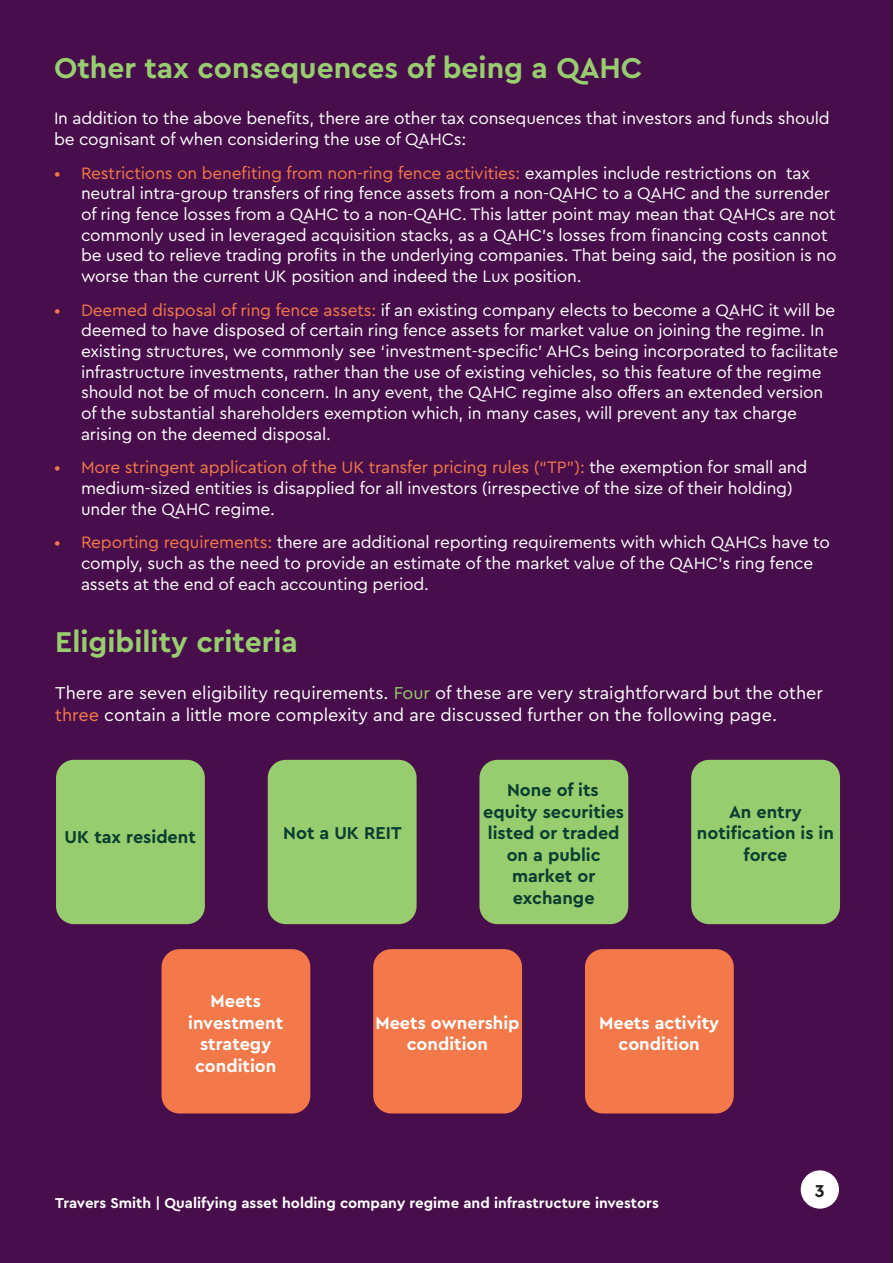
<style>
.page{position:relative;width:893px;height:1263px;background:#480e4b}
.page>*{position:absolute;margin:0;border:0;box-sizing:border-box;transform-origin:0 0}
.t1{font:700 30px "Cera Pro";color:#97cd6e}
.t2{font:18px/21.6px "Cera Pro";color:#fff}
.t3{font:700 18px/21.6px "Cera Pro";color:#093e31;text-align:center}
.t4{font:700 18px/21.6px "Cera Pro";color:#fff;text-align:center}
.folioPageNumber{font:700 18px "Cera Pro";color:#231f20}
.t5{font:17.25px/20.7px "Cera Pro";letter-spacing:-.01em;color:#fff}
.folio{font:700 15px "Cera Pro";color:#fff}
.s1{color:#f4794a}
.s2{color:#97cd6e}
</style>
<div class="page">
<div style="left:56px;top:760px;width:149px;height:164px;background:#97cd6e;border-radius:18px"></div>
<div style="left:268px;top:760px;width:149px;height:164px;background:#97cd6e;border-radius:18px"></div>
<div style="left:479px;top:760px;width:149px;height:164px;background:#97cd6e;border-radius:18px"></div>
<div style="left:691px;top:760px;width:149px;height:164px;background:#97cd6e;border-radius:18px"></div>
<div style="left:162px;top:949px;width:148px;height:164px;background:#f4794a;border-radius:18px"></div>
<div style="left:373px;top:949px;width:149px;height:164px;background:#f4794a;border-radius:18px"></div>
<div style="left:585px;top:949px;width:149px;height:164px;background:#f4794a;border-radius:18px"></div>
<div style="left:801px;top:1170px;width:38px;height:39px;background:#fff;border-radius:50%"></div>
<p class="t1" style="left:54px;top:48px;width:590px">Other tax consequences of being a QAHC</p>
<p class="t5" style="left:54px;top:108px;width:777px">In addition to the above benefits, there are other tax consequences that investors and funds should be cognisant of when considering the use of QAHCs:</p>
<p class="t5" style="left:81px;top:162px;width:757px;text-indent:-27px"><span class="s1">• Restrictions on benefiting from non-ring fence activities:</span> examples include restrictions on tax neutral intra-group transfers of ring fence assets from a non-QAHC to a QAHC and the surrender of ring fence losses from a QAHC to a non-QAHC. This latter point may mean that QAHCs are not commonly used in leveraged acquisition stacks, as a QAHC’s losses from financing costs cannot be used to relieve trading profits in the underlying companies. That being said, the position is no worse than the current UK position and indeed the Lux position.</p>
<p class="t5" style="left:81px;top:299px;width:759px;text-indent:-27px"><span class="s1">• Deemed disposal of ring fence assets:</span> if an existing company elects to become a QAHC it will be deemed to have disposed of certain ring fence assets for market value on joining the regime. In existing structures, we commonly see ‘investment-specific’ AHCs being incorporated to facilitate infrastructure investments, rather than the use of existing vehicles, so this feature of the regime should not be of much concern. In any event, the QAHC regime also offers an extended version of the substantial shareholders exemption which, in many cases, will prevent any tax charge arising on the deemed disposal.</p>
<p class="t5" style="left:81px;top:456px;width:728px;text-indent:-27px"><span class="s1">• More stringent application of the UK transfer pricing rules (“TP”):</span> the exemption for small and medium-sized entities is disapplied for all investors (irrespective of the size of their holding) under the QAHC regime.</p>
<p class="t5" style="left:81px;top:531px;width:750px;text-indent:-27px"><span class="s1">• Reporting requirements:</span> there are additional reporting requirements with which QAHCs have to comply, such as the need to provide an estimate of the market value of the QAHC’s ring fence assets at the end of each accounting period.</p>
<p class="t1" style="left:55px;top:622px;width:244px">Eligibility criteria</p>
<p class="t2" style="left:55px;top:682px;width:769px">There are seven eligibility requirements. <span class="s2">Four</span> of these are very straightforward but the other <span class="s1">three</span> contain a little more complexity and are discussed further on the following page.</p>
<p class="t3" style="left:65px;top:825px;width:133px">UK tax resident</p>
<p class="t3" style="left:283px;top:821px;width:120px">Not a UK REIT</p>
<p class="t3" style="left:483px;top:778px;width:142px">None of its equity securities listed or traded on a public market or exchange</p>
<p class="t3" style="left:697px;top:800px;width:139px">An entry notification is in force</p>
<p class="t4" style="left:188px;top:989px;width:96px">Meets investment strategy condition</p>
<p class="t4" style="left:375px;top:1011px;width:146px">Meets ownership condition</p>
<p class="t4" style="left:599px;top:1011px;width:122px">Meets activity condition</p>
<p class="folio" style="left:55px;top:1193px;width:605px">Travers Smith | Qualifying asset holding company regime and infrastructure investors</p>
<p class="folioPageNumber" style="left:815px;top:1179px;width:11px">3</p>
</div>
